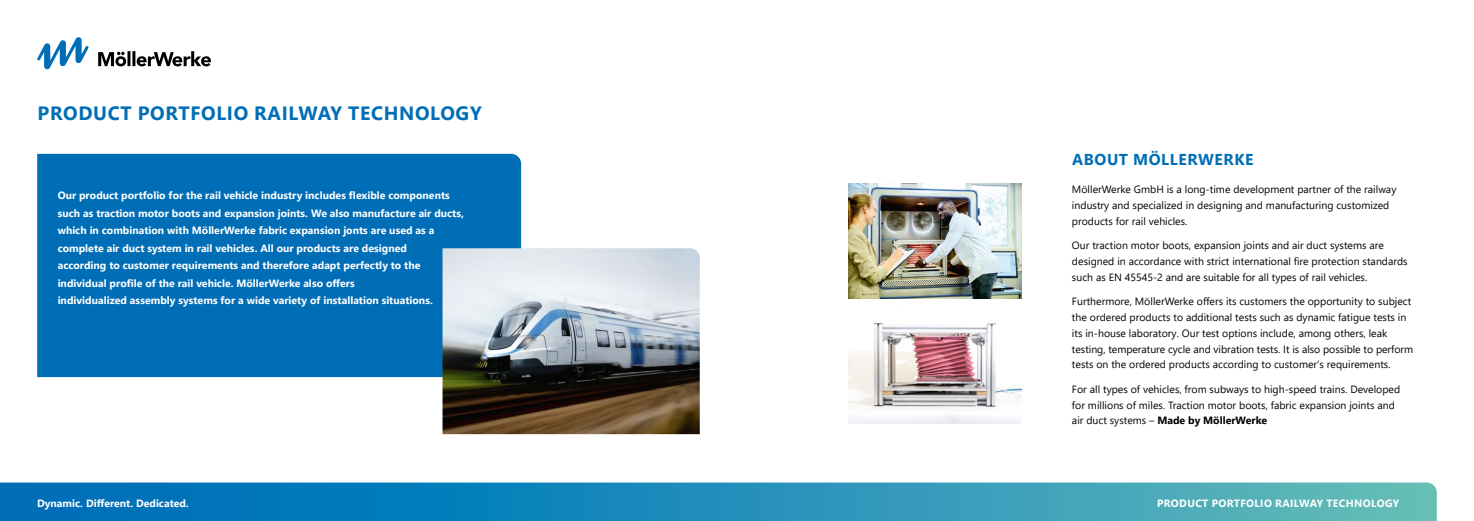
<style>
.page{position:relative;width:1474px;height:521px;background:#fff}
.page>*{position:absolute;margin:0;border:0;box-sizing:border-box;transform-origin:0 0}
.t1{font:700 19.25px "Segoe UI";letter-spacing:.035em;color:#006eb7}
.t2{font:700 15.75px "Segoe UI";letter-spacing:.035em;color:#006eb7}
.t3{font:10.5px/15.8px "Segoe UI";color:#000}
.t4{font:700 10.5px/17.5px "Segoe UI";color:#fff}
.t5{font:700 10.5px "Segoe UI";letter-spacing:.035em;color:#fff}
.s1{font-weight:700}
</style>
<div class="page">
<div style="left:37px;top:154px;width:484px;height:223px;background:#006eb7"></div>
<img style="left:442px;top:248px;width:257px;height:186px">
<svg style="left:37px;top:37px;width:52px;height:32px"></svg>
<svg style="left:98px;top:51px;width:113px;height:15px"></svg>
<svg style="left:0;top:482px;width:1436px;height:39px;background:#2892ba"></svg>
<img style="left:848px;top:184px;width:173px;height:115px">
<img style="left:848px;top:323px;width:173px;height:101px">
<h1 class="t1" style="left:38px;top:95px;width:445px">PRODUCT PORTFOLIO RAILWAY TECHNOLOGY</h1>
<p class="t4" style="left:58px;top:186px;width:408px">Our product portfolio for the rail vehicle industry includes flexible components such as traction motor boots and expansion joints. We also manufacture air ducts, which in combination with MöllerWerke fabric expansion jonts are used as a complete air duct system in rail vehicles. All our products are designed<br>according to customer requirements and therefore adapt perfectly to the individual profile of the rail vehicle. MöllerWerke also offers<br>individualized assembly systems for a wide variety of installation situations.</p>
<h2 class="t2" style="left:1072px;top:145px;width:183px">ABOUT MÖLLERWERKE</h2>
<p class="t3" style="left:1071px;top:181px;width:326px">MöllerWerke GmbH is a long-time development partner of the railway industry and specialized in designing and manufacturing customized products for rail vehicles.</p>
<p class="t3" style="left:1071px;top:237px;width:337px">Our traction motor boots, expansion joints and air duct systems are designed in accordance with strict international fire protection standards such as EN 45545-2 and are suitable for all types of rail vehicles.</p>
<p class="t3" style="left:1071px;top:293px;width:343px">Furthermore, MöllerWerke offers its customers the opportunity to subject the ordered products to additional tests such as dynamic fatigue tests in its in-house laboratory. Our test options include, among others, leak testing, temperature cycle and vibration tests. It is also possible to perform tests on the ordered products according to customer‘s requirements.</p>
<p class="t3" style="left:1071px;top:380px;width:330px">For all types of vehicles, from subways to high-speed trains. Developed for millions of miles. Traction motor boots, fabric expansion joints and air duct systems – <span class="s1">Made by MöllerWerke</span></p>
<p class="t4" style="left:37px;top:494px;width:153px">Dynamic. Different. Dedicated.</p>
<p class="t5" style="left:1157px;top:493px;width:244px">PRODUCT PORTFOLIO RAILWAY TECHNOLOGY</p>
</div>
